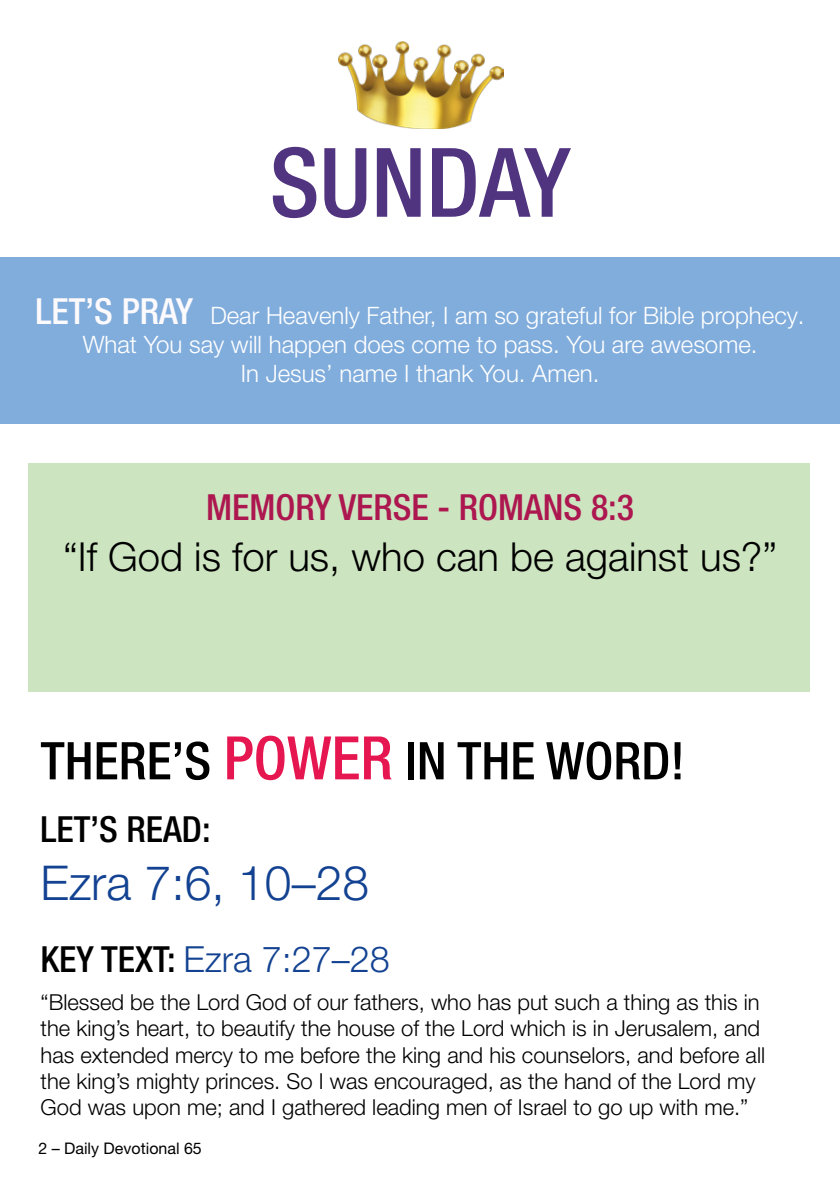
<style>
.page{position:relative;width:840px;height:1191px;background:#fff}
.page>*{position:absolute;margin:0;border:0;box-sizing:border-box;transform-origin:0 0}
.t1{font:500 condensed 96px "Helvetica Neue LT Pro";color:#50347f}
.t2{font:500 condensed 52px "Helvetica Neue LT Pro";color:#000}
.t3{font:300 48px "Helvetica Neue LT Pro";color:#124291}
.t4{font:300 40px "Helvetica Neue LT Pro";color:#000}
.t5{font:500 condensed 36px "Helvetica Neue LT Pro";color:#ad1750}
.t6{font:300 36px "Helvetica Neue LT Pro";color:#124291}
.t7{font:500 condensed 36px "Helvetica Neue LT Pro";color:#000}
.t8{font:300 24px/28.8px "Helvetica Neue LT Pro";color:#fff;text-align:center}
.t9{font:300 22px/26.4px "Helvetica Neue LT Pro";color:#000}
.t10{font:16px "Helvetica Neue LT Pro";color:#000}
.s1{font-weight:500;font-stretch:condensed;font-size:36px;color:#fcfafc}
.s2{font-size:60px;color:#e51650}
.s3{font-weight:500;font-stretch:condensed;color:#000}
</style>
<div class="page">
<div style="left:28px;top:463px;width:781px;height:228px;background:#cce4bf"></div>
<img style="left:338px;top:41px;width:165px;height:87px">
<div style="left:0;top:257px;width:839px;height:166px;background:#81addc"></div>
<p class="t1" style="left:269px;top:125px;width:302px">SUNDAY</p>
<p class="t8" style="left:36px;top:301px;width:770px"><span class="s1">LET’S PRAY</span> Dear Heavenly Father, I am so grateful for Bible prophecy.<br>What You say will happen does come to pass. You are awesome.</p>
<p class="t8" style="left:241px;top:358px;width:360px">In Jesus’ name I thank You. Amen.</p>
<p class="t5" style="left:206px;top:486px;width:429px">MEMORY VERSE - ROMANS 8:3</p>
<p class="t4" style="left:63px;top:533px;width:715px">“If God is for us, who can be against us?”</p>
<h2 class="t2" style="left:41px;top:730px;width:645px">THERE’S <span class="s2">POWER</span> IN THE WORD!</h2>
<p class="t7" style="left:41px;top:807px;width:171px">LET’S READ:</p>
<p class="t3" style="left:41px;top:853px;width:330px">Ezra 7:6, 10–28</p>
<p class="t6" style="left:41px;top:937px;width:351px"><span class="s3">KEY TEXT:</span> Ezra 7:27–28</p>
<p class="t9" style="left:41px;top:988px;width:725px">“Blessed be the Lord God of our fathers, who has put such a thing as this in the king’s heart, to beautify the house of the Lord which is in Jerusalem, and has extended mercy to me before the king and his counselors, and before all the king’s mighty princes. So I was encouraged, as the hand of the Lord my God was upon me; and I gathered leading men of Israel to go up with me.”</p>
<p class="t10" style="left:38px;top:1138px;width:165px">2 – Daily Devotional 65</p>
</div>
